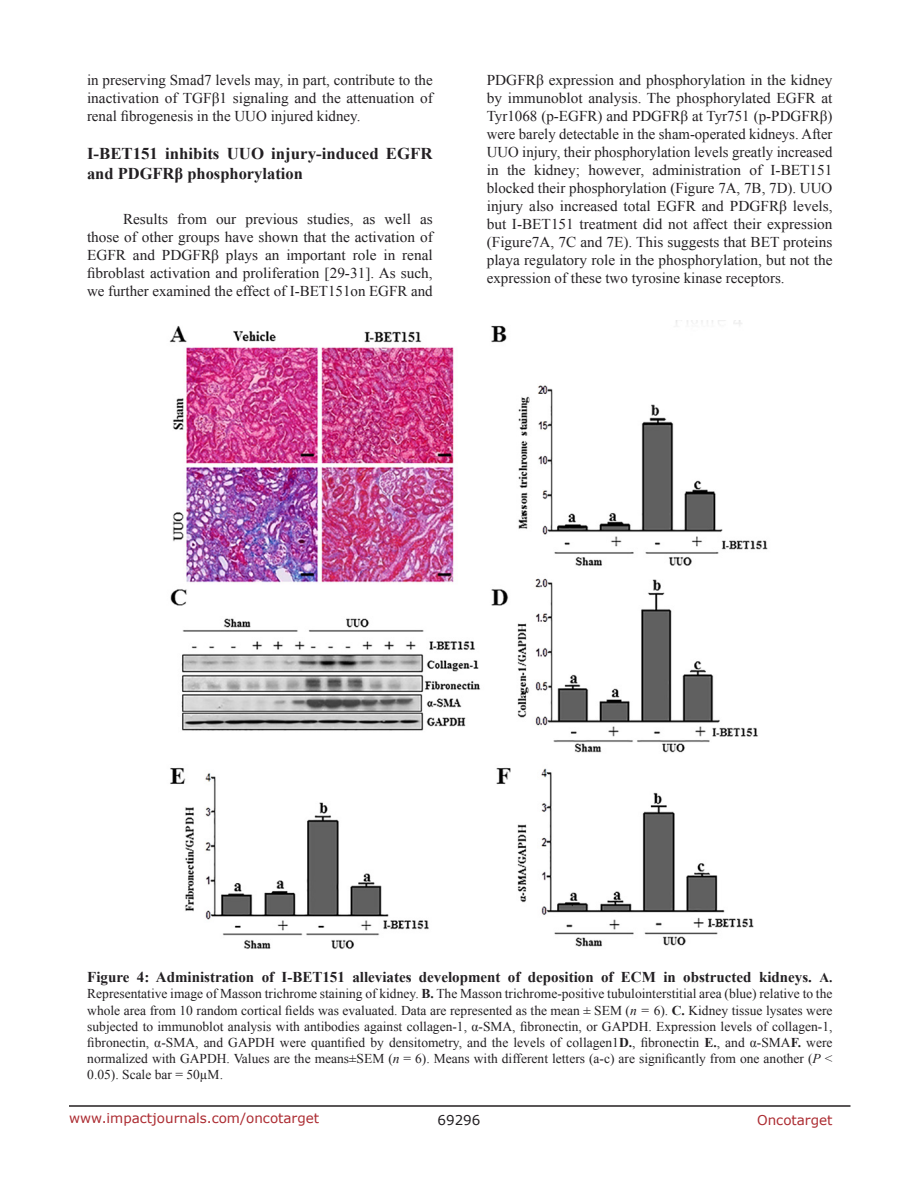
<style>
.page{position:relative;width:918px;height:1188px;background:#fff}
.page>*{position:absolute;margin:0;border:0;box-sizing:border-box;transform-origin:0 0}
.SubHeading{font:700 16.5px/19.8px "Times New Roman";color:#221f22}
.BodyText{font:15px/18px "Times New Roman";color:#221f22;text-align:justify}
.FigureText{font:700 15px "Times New Roman";color:#221f22}
.FigureText-2{font:13.5px/16.2px "Times New Roman";color:#221f22;text-align:justify}
.t1{font:13.5px "Verdana";color:#ac2b31}
.t2{font:13.5px "Verdana";color:#221f22}
.s1{font-size:13.5px}
.s2{font-weight:700}
.s3{font-style:italic}
</style>
<div class="page">
<hr style="left:69px;top:1105px;width:781px;height:2px;background:#231f20">
<img style="left:169px;top:320px;width:599px;height:629px">
<p class="BodyText" style="left:87px;top:71px;width:347px">in preserving Smad7 levels may, in part, contribute to the inactivation of TGFβ1 signaling and the attenuation of renal fibrogenesis in the UUO injured kidney.</p>
<p class="SubHeading" style="left:87px;top:143px;width:347px">I-BET151 inhibits UUO injury-induced EGFR and PDGFRβ phosphorylation</p>
<p class="BodyText" style="left:87px;top:210px;width:347px;text-indent:36px">Results from our previous studies, as well as those of other groups have shown that the activation of EGFR and PDGFRβ plays an important role in renal fibroblast activation and proliferation [29-31]. As such, we further examined the effect of I-BET151on EGFR and</p>
<p class="BodyText" style="left:487px;top:71px;width:347px">PDGFRβ expression and phosphorylation in the kidney by immunoblot analysis. The phosphorylated EGFR at Tyr1068 (p-EGFR) and PDGFRβ at Tyr751 (p-PDGFRβ) were barely detectable in the sham-operated kidneys. After UUO injury, their phosphorylation levels greatly increased in the kidney; however, administration of I-BET151 blocked their phosphorylation (Figure 7A, 7B, 7D). UUO injury also increased total EGFR and PDGFRβ levels, but I-BET151 treatment did not affect their expression (Figure7A, 7C and 7E). This suggests that BET proteins playa regulatory role in the phosphorylation, but not the expression of these two tyrosine kinase receptors.</p>
<p class="FigureText" style="left:87px;top:967px;width:747px">Figure 4: Administration of I-BET151 alleviates development of deposition of ECM in obstructed kidneys. <span class="s1">A.</span></p>
<p class="FigureText-2" style="left:87px;top:986px;width:747px">Representative image of Masson trichrome staining of kidney. <span class="s2">B.</span> The Masson trichrome-positive tubulointerstitial area (blue) relative to the whole area from 10 random cortical fields was evaluated. Data are represented as the mean ± SEM (<span class="s3">n</span> = 6). <span class="s2">C.</span> Kidney tissue lysates were subjected to immunoblot analysis with antibodies against collagen-1, α-SMA, fibronectin, or GAPDH. Expression levels of collagen-1, fibronectin, α-SMA, and GAPDH were quantified by densitometry, and the levels of collagen1<span class="s2">D.</span>, fibronectin <span class="s2">E.</span>, and α-SMA<span class="s2">F.</span> were normalized with GAPDH. Values are the means±SEM (<span class="s3">n</span> = 6). Means with different letters (a-c) are significantly from one another (<span class="s3">P</span> &lt; 0.05). Scale bar = 50µM.</p>
<p class="t1" style="left:69px;top:1109px;width:252px">www.impactjournals.com/oncotarget</p>
<p class="t2" style="left:438px;top:1111px;width:44px">69296</p>
<p class="t1" style="left:757px;top:1111px;width:77px">Oncotarget</p>
</div>
